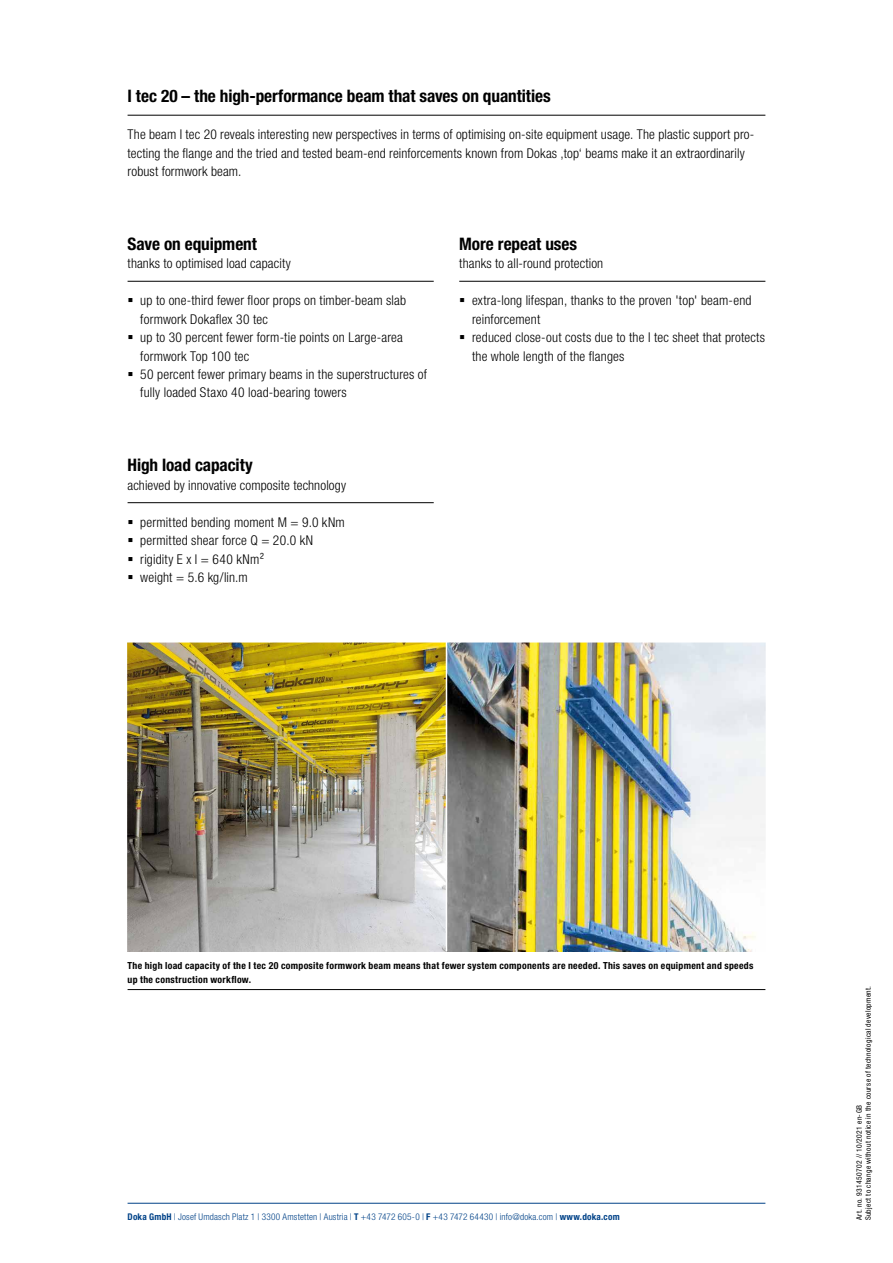
<style>
.page{position:relative;width:893px;height:1263px;background:#fff}
.page>*{position:absolute;margin:0;border:0;box-sizing:border-box;transform-origin:0 0}
.t1{font:700 condensed 17.25px "Helvetica Neue LTW1 G";letter-spacing:-.005em;color:#000}
.t2{font:300 condensed 13.5px/18.5px "Helvetica Neue LTW1 G";letter-spacing:.015em;color:#000}
.t3{font:700 condensed 9.75px/13.5px "Helvetica Neue LTW1 G";letter-spacing:.03em;color:#000}
.t4{font:300 condensed 9.3px "Helvetica Neue LTW1 G";letter-spacing:.02em;color:#004288}
.t5{font:condensed 7.5px/9px "Helvetica Neue LTW1 G";letter-spacing:.045em;color:#000}
.s1{font-weight:700}
</style>
<div class="page">
<hr style="left:128px;top:281px;width:306px;height:1px;background:#000">
<hr style="left:128px;top:502px;width:306px;height:1px;background:#000">
<hr style="left:459px;top:281px;width:306px;height:1px;background:#000">
<hr style="left:128px;top:115px;width:637px;height:1px;background:#000">
<hr style="left:128px;top:989px;width:637px;height:1px;background:#000">
<img style="left:448px;top:642px;width:318px;height:309px">
<img style="left:127px;top:642px;width:321px;height:309px">
<hr style="left:446px;top:637px;width:1px;height:314px;background:#fff">
<hr style="left:128px;top:1203px;width:637px;height:1px;background:#004288">
<p class="t1" style="left:128px;top:86px;width:425px">I tec 20 – the high-performance beam that saves on quantities</p>
<p class="t2" style="left:128px;top:125px;width:628px">The beam I tec 20 reveals interesting new perspectives in terms of optimising on-site equipment usage. The plastic support pro&shy;tecting the flange and the tried and tested beam-end reinforcements known from Dokas ‚top‘ beams make it an extraordinarily robust formwork beam.</p>
<p class="t1" style="left:128px;top:233px;width:131px">Save on equipment</p>
<p class="t2" style="left:128px;top:254px;width:165px">thanks to optimised load capacity</p>
<p class="t2" style="left:140px;top:291px;width:288px">up to one-third fewer floor props on timber-beam slab formwork Dokaflex 30 tec<br>up to 30 percent fewer form-tie points on Large-area formwork Top 100 tec<br>50 percent fewer primary beams in the superstructures of fully loaded Staxo 40 load-bearing towers</p>
<p class="t1" style="left:128px;top:455px;width:127px">High load capacity</p>
<p class="t2" style="left:128px;top:476px;width:220px">achieved by innovative composite technology</p>
<p class="t2" style="left:140px;top:513px;width:206px">permitted bending moment M = 9.0 kNm permitted shear force Q = 20.0 kN rigidity E x I = 640 kNm²<br>weight = 5.6 kg/lin.m</p>
<p class="t1" style="left:459px;top:233px;width:119px">More repeat uses</p>
<p class="t2" style="left:459px;top:254px;width:146px">thanks to all-round protection</p>
<p class="t2" style="left:472px;top:291px;width:295px">extra-long lifespan, thanks to the proven 'top' beam-end reinforcement<br>reduced close-out costs due to the I tec sheet that protects the whole length of the flanges</p>
<p class="t3" style="left:128px;top:959px;width:627px">The high load capacity of the I tec 20 composite formwork beam means that fewer system components are needed. This saves on equipment and speeds up the construction workflow.</p>
<p class="t4" style="left:128px;top:1212px;width:494px"><span class="s1">Doka GmbH</span> | Josef Umdasch Platz 1 | 3300 Amstetten | Austria | <span class="s1">T</span> +43 7472 605-0 | <span class="s1">F</span> +43 7472 64430 | info@doka.com | <span class="s1">www.doka.com</span></p>
<p class="t5" style="left:855px;top:1220px;width:236px;rotate:-90deg">Art. no. 931450702 // 10/2021 en-GB<br>Subject to change without notice in the course of technological development.</p>
</div>
